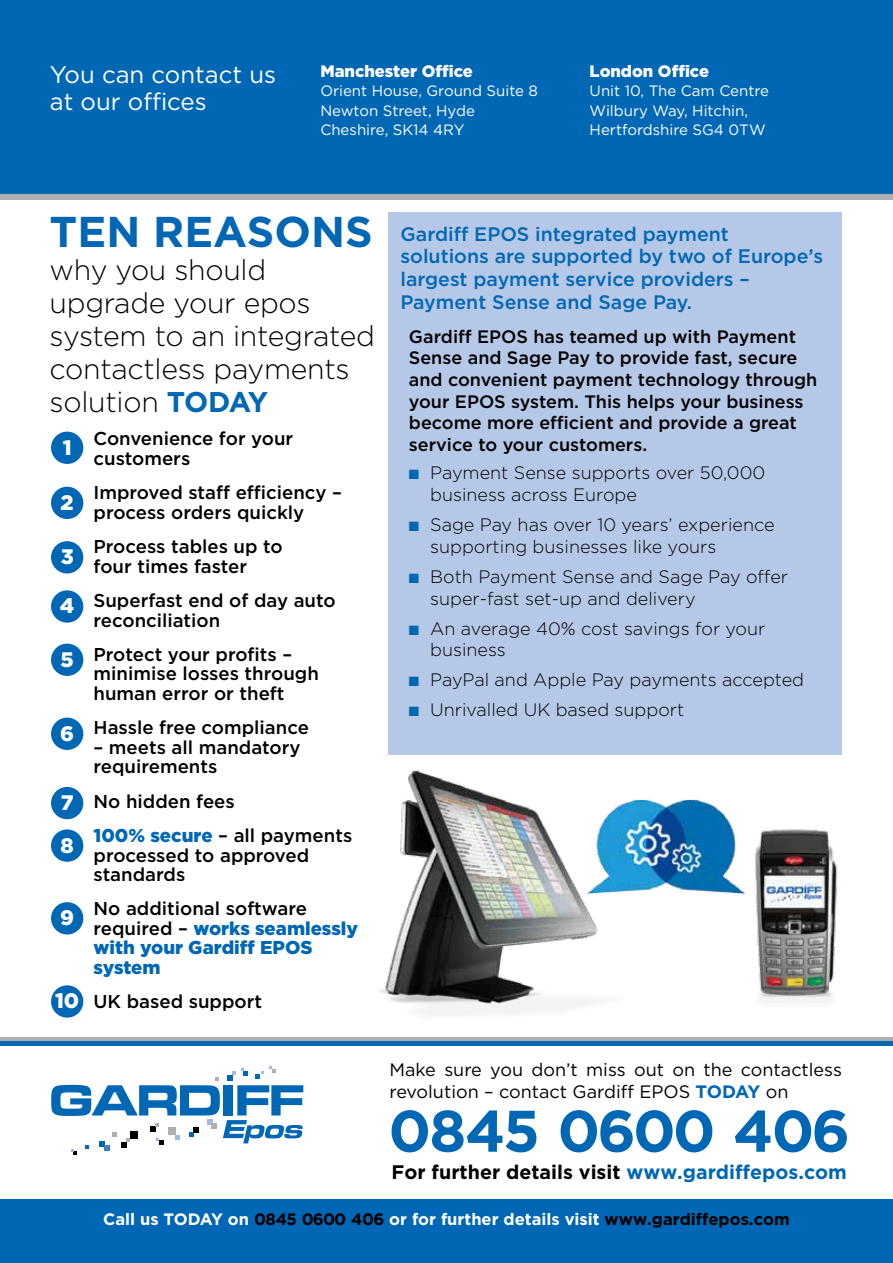
<style>
.page{position:relative;width:893px;height:1263px;background:#fff}
.page>*{position:absolute;margin:0;border:0;box-sizing:border-box;transform-origin:0 0}
.t1{font:700 58.5px "Gotham";letter-spacing:-.045em;color:#0067b4}
.t2{font:700 43.05px "Gotham";color:#0067b4}
.t3{font:300 28.5px/33px "Gotham";letter-spacing:-.01em;color:#000}
.t4{font:24px/27px "Gotham";color:#fff}
.t5{font:900 21px/42.5px "Gotham";color:#fff}
.t6{font:700 19.65px "Gotham";color:#000}
.t7{font:500 19.5px/22.5px "Gotham";color:#0067b4}
.t8{font:500 18.6px/19.5px "Gotham";color:#000}
.t9{font:900 18.6px/19.5px "Gotham";color:#0067b4}
.t10{font:300 18px/21.6px "Gotham";color:#000}
.t11{font:500 18px/21.6px "Gotham";color:#000}
.t12{font:18px/21.6px "Gotham";color:#000}
.t13{font:700 16.5px "Gotham";color:#fff}
.t14{font:900 16.5px "Gotham";color:#fff}
.t15{font:15px/19.5px "Gotham";color:#fff}
.s1{font-weight:700;color:#0067b4}
.s2{font-weight:900;color:#0067b4}
.s3{font-weight:500;color:#000}
.s4{color:#0067b4}
.s5{color:#000}
</style>
<div class="page">
<div style="left:0;top:0;width:893px;height:200px;background:linear-gradient(to right,#aeafb2,#aeafb2)"></div>
<div style="left:0;top:0;width:893px;height:193px;background:#0067b4"></div>
<div style="left:0;top:1199px;width:893px;height:64px;background:#0067b4"></div>
<div style="left:388px;top:213px;width:454px;height:542px;background:#b6c8e7"></div>
<svg style="left:51px;top:1066px;width:252px;height:89px"></svg>
<div style="left:51px;top:432px;width:32px;height:32px;background:#0067b4;border-radius:50%"></div>
<div style="left:51px;top:487px;width:32px;height:32px;background:#0067b4;border-radius:50%"></div>
<div style="left:51px;top:541px;width:32px;height:32px;background:#0067b4;border-radius:50%"></div>
<div style="left:51px;top:590px;width:32px;height:33px;background:#0067b4;border-radius:50%"></div>
<div style="left:51px;top:644px;width:32px;height:32px;background:#0067b4;border-radius:50%"></div>
<div style="left:51px;top:718px;width:32px;height:32px;background:#0067b4;border-radius:50%"></div>
<div style="left:51px;top:787px;width:32px;height:32px;background:#0067b4;border-radius:50%"></div>
<div style="left:51px;top:829px;width:32px;height:33px;background:#0067b4;border-radius:50%"></div>
<div style="left:51px;top:902px;width:32px;height:32px;background:#0067b4;border-radius:50%"></div>
<div style="left:51px;top:985px;width:32px;height:32px;background:#0067b4;border-radius:50%"></div>
<svg style="left:0;top:1037px;width:893px;height:5px;background:#8ba0b2"></svg>
<hr style="left:0;top:1042px;width:893px;height:4px;background:#0067b4">
<img style="left:380px;top:770px;width:458px;height:246px">
<p class="t4" style="left:50px;top:60px;width:228px">You can contact us at our offices</p>
<p class="t14" style="left:320px;top:60px;width:154px">Manchester Office</p>
<p class="t15" style="left:320px;top:81px;width:219px">Orient House, Ground Suite 8<br>Newton Street, Hyde<br>Cheshire, SK14 4RY</p>
<p class="t14" style="left:590px;top:60px;width:121px">London Office</p>
<p class="t15" style="left:590px;top:81px;width:181px">Unit 10, The Cam Centre<br>Wilbury Way, Hitchin,<br>Hertfordshire SG4 0TW</p>
<h2 class="t2" style="left:50px;top:203px;width:324px">TEN REASONS</h2>
<h3 class="t3" style="left:50px;top:253px;width:327px">why you should upgrade your epos system to an integrated contactless payments solution <span class="s1">TODAY</span></h3>
<p class="t5" style="left:63px;top:426px;width:10px">1</p>
<p class="t5" style="left:61px;top:481px;width:15px">2</p>
<p class="t5" style="left:61px;top:535px;width:15px">3</p>
<p class="t5" style="left:60px;top:584px;width:16px">4</p>
<p class="t5" style="left:61px;top:638px;width:15px">5</p>
<p class="t5" style="left:60px;top:712px;width:15px">6</p>
<p class="t5" style="left:61px;top:781px;width:15px">7<br>8</p>
<p class="t5" style="left:60px;top:896px;width:15px">9</p>
<p class="t5" style="left:55px;top:979px;width:26px">10</p>
<p class="t8" style="left:94px;top:429px;width:201px">Convenience for your customers</p>
<p class="t8" style="left:94px;top:483px;width:250px">Improved staff efficiency – process orders quickly</p>
<p class="t8" style="left:94px;top:537px;width:191px">Process tables up to four times faster</p>
<p class="t8" style="left:94px;top:590px;width:244px">Superfast end of day auto reconciliation</p>
<p class="t8" style="left:94px;top:644px;width:227px">Protect your profits – minimise losses through human error or theft</p>
<p class="t8" style="left:94px;top:718px;width:217px">Hassle free compliance</p>
<p class="t8" style="left:94px;top:737px;width:208px">– meets all mandatory requirements</p>
<p class="t8" style="left:94px;top:784px;width:260px;line-height:34.3px">No hidden fees<br><span class="s2">100% secure</span> – all payments</p>
<p class="t8" style="left:94px;top:845px;width:217px">processed to approved standards</p>
<p class="t9" style="left:94px;top:899px;width:266px"><span class="s3">No additional software required –</span> works seamlessly with your Gardiff EPOS system</p>
<p class="t8" style="left:94px;top:992px;width:170px">UK based support</p>
<p class="t7" style="left:400px;top:223px;width:424px">Gardiff EPOS integrated payment<br>solutions are supported by two of Europe’s largest payment service providers – Payment Sense and Sage Pay.</p>
<p class="t11" style="left:409px;top:325px;width:410px">Gardiff EPOS has teamed up with Payment Sense and Sage Pay to provide fast, secure and convenient payment technology through your EPOS system. This helps your business become more efficient and provide a great service to your customers.</p>
<p class="t10" style="left:430px;top:462px;width:337px;text-indent:-21px"><span class="s4">■</span> Payment Sense supports over 50,000 business across Europe</p>
<p class="t10" style="left:430px;top:513px;width:346px;text-indent:-21px"><span class="s4">■</span> Sage Pay has over 10 years’ experience supporting businesses like yours</p>
<p class="t10" style="left:430px;top:565px;width:359px;text-indent:-21px"><span class="s4">■</span> Both Payment Sense and Sage Pay offer super-fast set-up and delivery</p>
<p class="t10" style="left:430px;top:617px;width:337px;text-indent:-21px"><span class="s4">■</span> An average 40% cost savings for your business</p>
<p class="t10" style="left:409px;top:669px;width:397px"><span class="s4">■</span> PayPal and Apple Pay payments accepted</p>
<p class="t10" style="left:409px;top:699px;width:277px"><span class="s4">■</span> Unrivalled UK based support</p>
<p class="t12" style="left:389px;top:1058px;width:454px">Make sure you don’t miss out on the contactless revolution – contact Gardiff EPOS <span class="s1">TODAY</span> on</p>
<h1 class="t1" style="left:388px;top:1092px;width:463px">0845 0600 406</h1>
<p class="t6" style="left:392px;top:1159px;width:457px">For further details visit <span class="s4">www.gardiffepos.com</span></p>
<p class="t13" style="left:103px;top:1208px;width:688px">Call us TODAY on <span class="s5">0845 0600 406</span> or for further details visit <span class="s5">www.gardiffepos.com</span></p>
</div>
